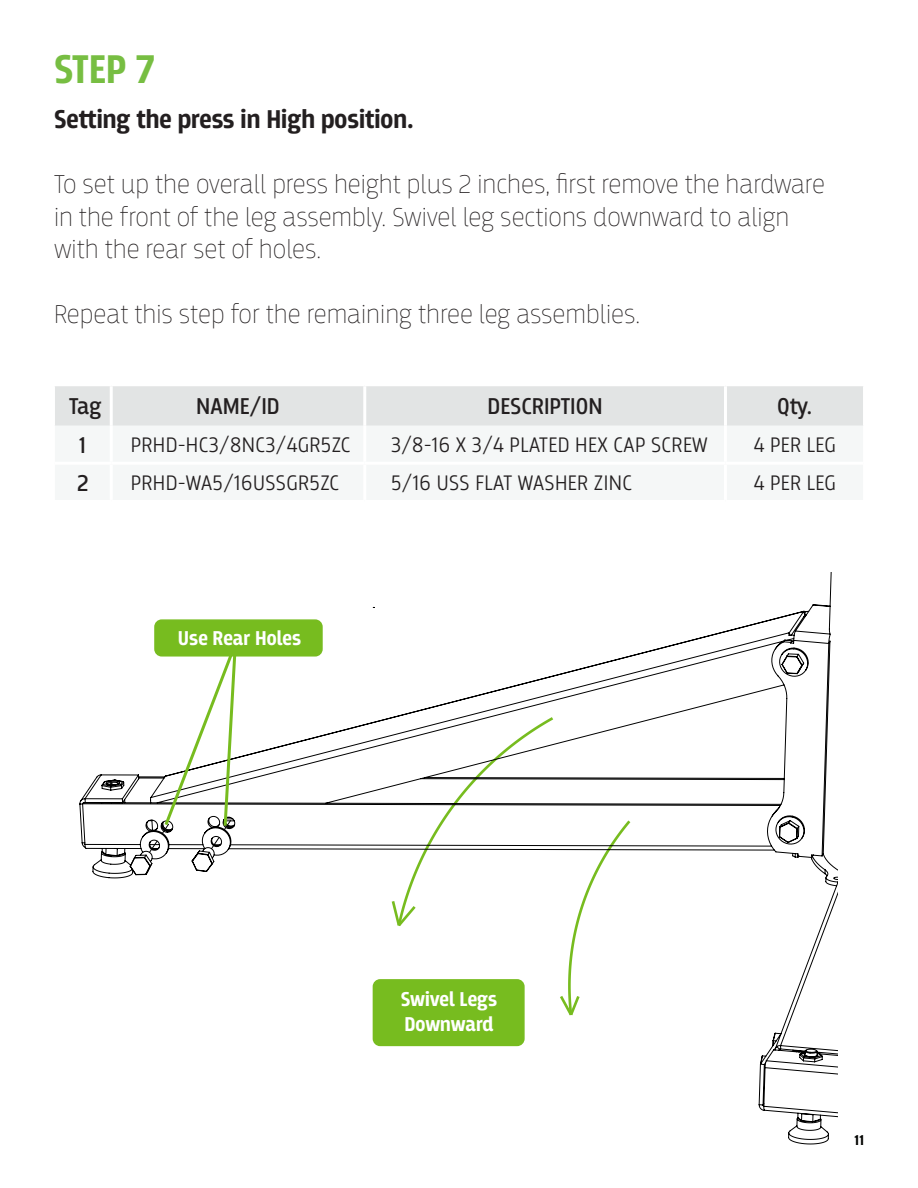
<style>
.page{position:relative;width:918px;height:1188px;background:#fff}
.page>*{position:absolute;margin:0;border:0;box-sizing:border-box;transform-origin:0 0}
.t1{font:700 42px "Breakers";color:#77be42}
.t2{font:100 27px/32.4px "Breakers";color:#231f20}
.t3{font:700 27px "Breakers";color:#231f20}
.t4{font:24px "Breakers";color:#231f20}
.BLACK-Table-General{font:300 22.05px "Breakers";letter-spacing:.02em;color:#231f20}
.t5{font:700 21px/25.2px "Breakers";color:#fff}
.t6{font:700 15px "Breakers";color:#040503}
</style>
<div class="page">
<svg style="left:79px;top:572px;width:758px;height:573px"></svg>
<div style="left:155px;top:620px;width:167px;height:36px;background:#77bc1f;border-radius:7px"></div>
<div style="left:154px;top:619px;width:169px;height:38px;border:2px solid #77bc1f;border-radius:7px"></div>
<div style="left:373px;top:980px;width:151px;height:65px;background:#77bc1f;border-radius:7px"></div>
<div style="left:373px;top:979px;width:152px;height:67px;border:2px solid #77bc1f;border-radius:7px"></div>
<svg style="left:149px;top:625px;width:90px;height:228px"></svg>
<div style="left:55px;top:386px;width:808px;height:40px;background:#e2e4e4"></div>
<hr style="left:110px;top:386px;width:3px;height:40px;background:#fff">
<hr style="left:363px;top:386px;width:3px;height:40px;background:#fff">
<hr style="left:724px;top:386px;width:3px;height:40px;background:#fff">
<p class="t1" style="left:54px;top:45px;width:102px">STEP 7</p>
<p class="t3" style="left:54px;top:104px;width:361px">Setting the press in High position.</p>
<p class="t2" style="left:54px;top:168px;width:772px">To set up the overall press height plus 2 inches, first remove the hardware in the front of the leg assembly. Swivel leg sections downward to align with the rear set of holes.</p>
<p class="t2" style="left:54px;top:297px;width:588px">Repeat this step for the remaining three leg assemblies.</p>
<p class="t4" style="left:69px;top:392px;width:34px">Tag</p>
<p class="t4" style="left:196px;top:392px;width:85px">NAME/ID</p>
<p class="t4" style="left:488px;top:392px;width:117px">DESCRIPTION</p>
<p class="t4" style="left:777px;top:392px;width:36px">Qty.</p>
<p class="t4" style="left:79px;top:431px;width:8px">1</p>
<p class="BLACK-Table-General" style="left:131px;top:432px;width:221px">PRHD-HC3/8NC3/4GR5ZC</p>
<p class="BLACK-Table-General" style="left:391px;top:432px;width:318px">3/8-16 X 3/4 PLATED HEX CAP SCREW</p>
<p class="BLACK-Table-General" style="left:754px;top:432px;width:83px">4 PER LEG</p>
<p class="t4" style="left:77px;top:469px;width:13px">2</p>
<p class="BLACK-Table-General" style="left:131px;top:470px;width:210px">PRHD-WA5/16USSGR5ZC</p>
<p class="BLACK-Table-General" style="left:391px;top:470px;width:243px">5/16 USS FLAT WASHER ZINC</p>
<p class="BLACK-Table-General" style="left:754px;top:470px;width:83px">4 PER LEG</p>
<p class="t5" style="left:178px;top:626px;width:125px">Use Rear Holes</p>
<p class="t5" style="left:401px;top:988px;width:98px">Swivel Legs<br>Downward</p>
<p class="t6" style="left:854px;top:1131px;width:11px">11</p>
</div>
